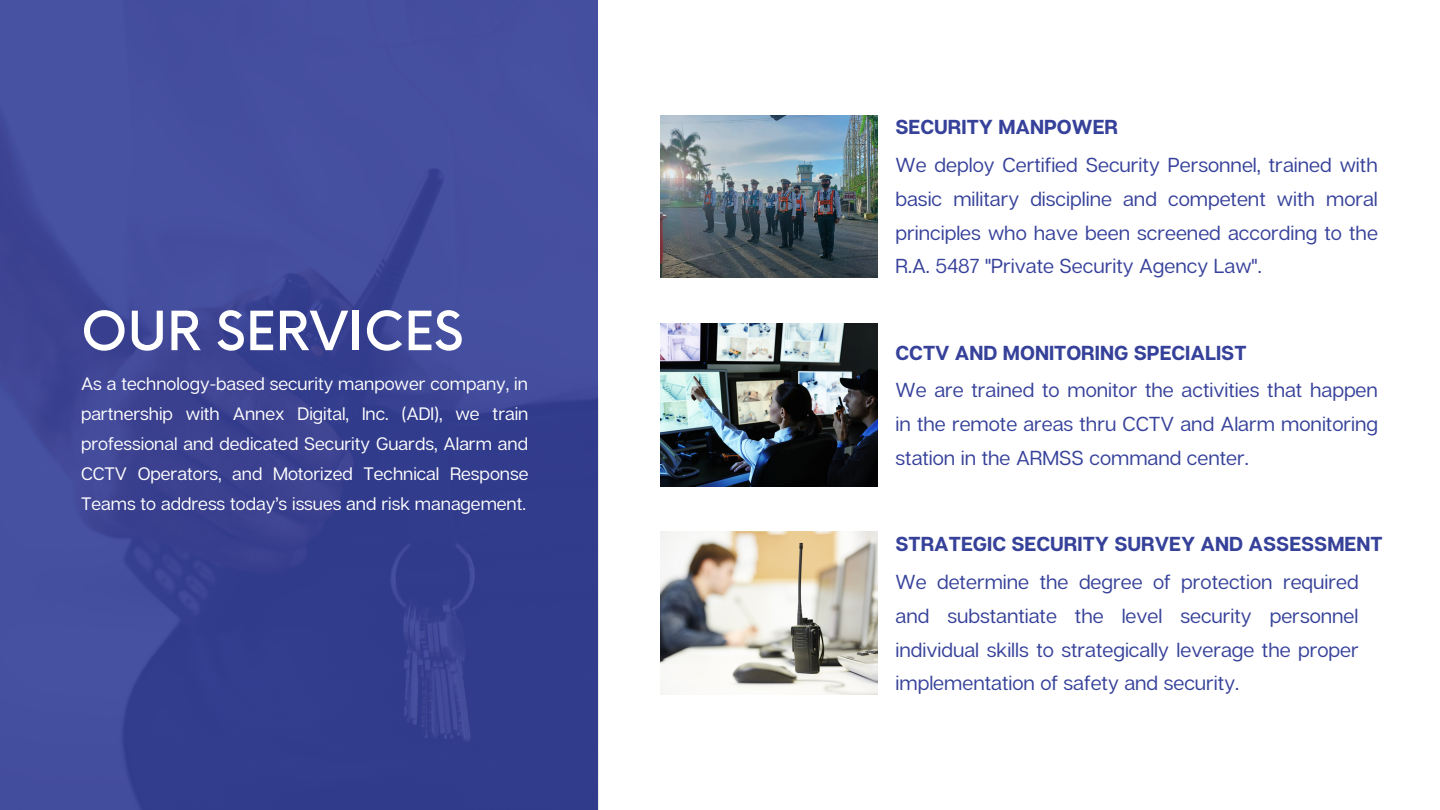
<style>
.page{position:relative;width:1440px;height:810px;background:#fff}
.page>*{position:absolute;margin:0;border:0;box-sizing:border-box;transform-origin:0 0}
.t1{font:500 52.7px "Neue Einstellung";color:#fff}
.t2{font:20.2px/33.8px "Articulat CF";color:#36419a;text-align:justify}
.t3{font:700 20.2px "Articulat CF";color:#36419a}
.t4{font:18px/30px "Articulat CF";color:#fff;text-align:justify}
</style>
<div class="page">
<img style="left:660px;top:115px;width:218px;height:163px">
<img style="left:660px;top:323px;width:218px;height:163px">
<img style="left:660px;top:532px;width:218px;height:162px">
<img style="left:0;top:0;width:598px;height:810px">
<h1 class="t1" style="left:81px;top:284px;width:384px">OUR SERVICES</h1>
<p class="t4" style="left:81px;top:369px;width:449px">As a technology-based security manpower company, in partnership with Annex Digital, Inc. (ADI), we train professional and dedicated Security Guards, Alarm and CCTV Operators, and Motorized Technical Response Teams to address today’s issues and risk management.</p>
<p class="t3" style="left:896px;top:114px;width:224px">SECURITY MANPOWER</p>
<p class="t2" style="left:896px;top:148px;width:484px">We deploy Certified Security Personnel, trained with basic military discipline and competent with moral principles who have been screened according to the R.A. 5487 "Private Security Agency Law".</p>
<p class="t3" style="left:896px;top:340px;width:353px">CCTV AND MONITORING SPECIALIST</p>
<p class="t2" style="left:896px;top:373px;width:484px">We are trained to monitor the activities that happen in the remote areas thru CCTV and Alarm monitoring station in the ARMSS command center.</p>
<p class="t3" style="left:896px;top:531px;width:489px">STRATEGIC SECURITY SURVEY AND ASSESSMENT</p>
<p class="t2" style="left:896px;top:564px;width:465px">We determine the degree of protection required and substantiate the level security personnel individual skills to strategically leverage the proper implementation of safety and security.</p>
</div>
